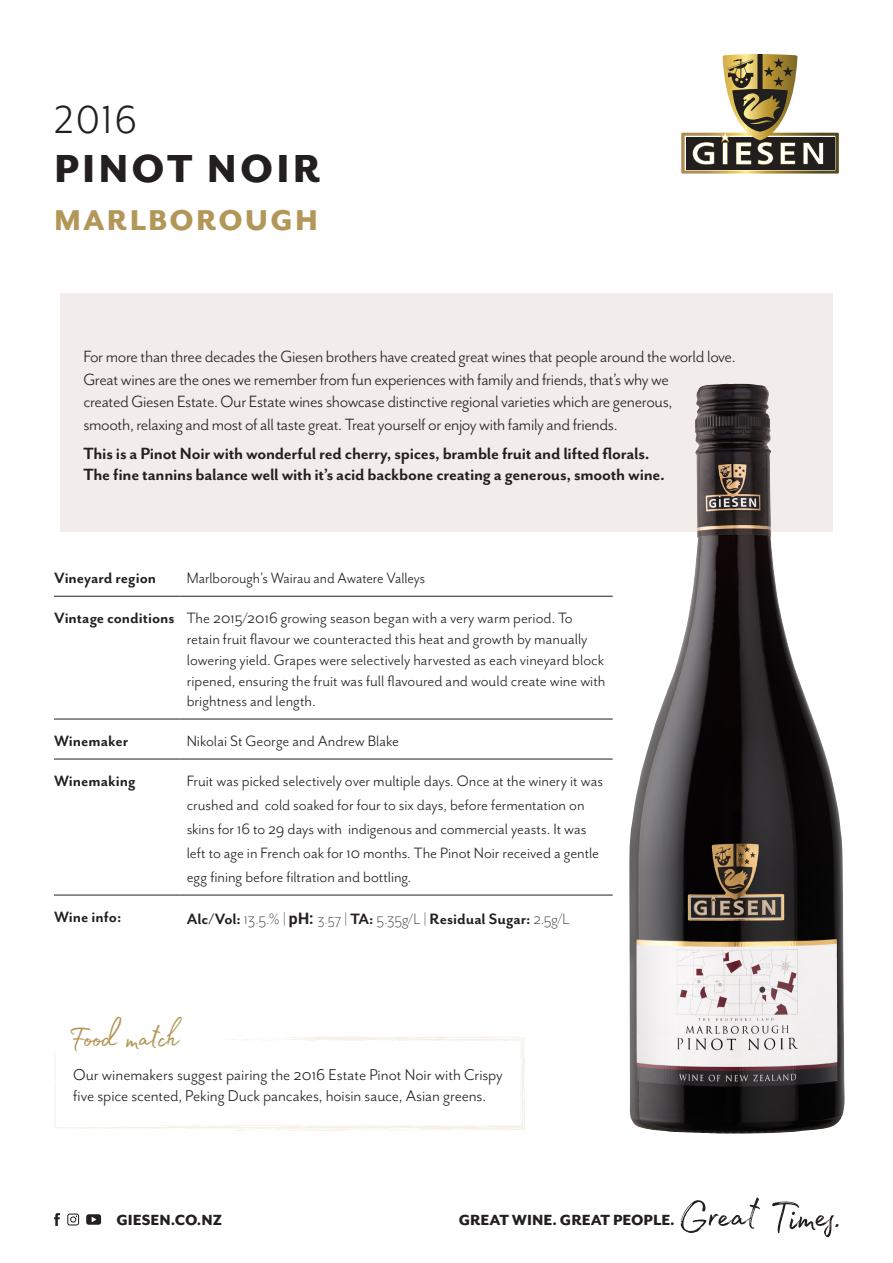
<style>
.page{position:relative;width:893px;height:1263px;background:#fff}
.page>*{position:absolute;margin:0;border:0;box-sizing:border-box;transform-origin:0 0}
.t1{font:52.35px "Madelyn";letter-spacing:-.015em;color:#231f20}
.t2{font:800 45px "Mr Eaves San OT";letter-spacing:.07em;color:#231f20}
.t3{font:45px "Mr Eaves San OT";color:#231f20}
.t4{font:39px "Madelyn Fill";letter-spacing:-.01em;color:#b39758}
.t5{font:800 33px "Mr Eaves San OT";letter-spacing:.065em;color:#b39758}
.Intro{font:18.75px/22.5px "Mr Eaves San OT";letter-spacing:-.02em;color:#231f20}
.Intro_tasting_note{font:700 18.75px/21px "Mr Eaves San OT";letter-spacing:-.015em;color:#231f20}
.Estate_Range_body_co{font:18px/21px "Mr Eaves San OT";color:#231f20}
.Estate_Range_body_co-2{font:17.25px/20.7px "Mr Eaves San OT";color:#231f20}
.BODY_COPY{font:17.25px/24px "Mr Eaves San OT";letter-spacing:-.005em;color:#231f20}
.Estate_range_sub_hea{font:700 17.25px "Mr Eaves San OT";color:#231f20}
.BODY_COPY-2{font:700 17.25px "Mr Eaves San OT";color:#231f20}
.Estate_Range_body_co-3{font:17.25px "Mr Eaves San OT";color:#231f20;scale:.95 1}
.t6{font:800 16.95px "Mr Eaves San OT";color:#231f20}
.s1{font-weight:300}
.s2{font-family:"Roboto";font-size:15.75px}
.s3{font-weight:300;font-size:15.75px}
</style>
<div class="page">
<div style="left:60px;top:293px;width:773px;height:238px;background:#f2edeb"></div>
<hr style="left:54px;top:596px;width:127px;height:1px;background:#231f20">
<hr style="left:181px;top:596px;width:432px;height:1px;background:#231f20">
<hr style="left:54px;top:719px;width:127px;height:1px;background:#231f20">
<hr style="left:181px;top:719px;width:432px;height:1px;background:#231f20">
<hr style="left:54px;top:759px;width:127px;height:1px;background:#231f20">
<hr style="left:181px;top:759px;width:432px;height:1px;background:#231f20">
<hr style="left:54px;top:895px;width:127px;height:1px;background:#231f20">
<hr style="left:181px;top:895px;width:432px;height:1px;background:#231f20">
<svg style="left:54px;top:1036px;width:471px;height:95px"></svg>
<img style="left:629px;top:384px;width:216px;height:749px">
<svg style="left:681px;top:54px;width:158px;height:120px"></svg>
<svg style="left:86px;top:1214px;width:15px;height:11px"></svg>
<svg style="left:54px;top:1213px;width:6px;height:13px"></svg>
<svg style="left:67px;top:1213px;width:12px;height:12px"></svg>
<p class="t3" style="left:54px;top:95px;width:85px">2016</p>
<p class="t2" style="left:54px;top:144px;width:268px">PINOT NOIR</p>
<p class="t5" style="left:54px;top:202px;width:266px">MARLBOROUGH</p>
<p class="Intro" style="left:83px;top:346px;width:654px">For more than three decades the Giesen brothers have created great wines that people around the world love.<br>Great wines are the ones we remember from fun experiences with family and friends, that’s why we<br>created Giesen Estate. Our Estate wines showcase distinctive regional varieties which are generous,<br>smooth, relaxing and most of all taste great. Treat yourself or enjoy with family and friends.</p>
<p class="Intro_tasting_note" style="left:83px;top:443px;width:583px">This is a Pinot Noir with wonderful red cherry, spices, bramble fruit and lifted florals.<br>The fine tannins balance well with it’s acid backbone creating a generous, smooth wine.</p>
<p class="Estate_range_sub_hea" style="left:54px;top:569px;width:104px">Vineyard region</p>
<p class="Estate_Range_body_co-3" style="left:187px;top:569px;width:253px">Marlborough’s Wairau and Awatere Valleys</p>
<p class="Estate_range_sub_hea" style="left:54px;top:609px;width:122px">Vintage conditions</p>
<p class="Estate_Range_body_co-2" style="left:187px;top:608px;width:420px">The 2015/2016 growing season began with a very warm period. To retain fruit flavour we counteracted this heat and growth by manually lowering yield. Grapes were selectively harvested as each vineyard block ripened, ensuring the fruit was full flavoured and would create wine with brightness and length.</p>
<p class="Estate_range_sub_hea" style="left:54px;top:732px;width:76px">Winemaker</p>
<p class="Estate_Range_body_co-2" style="left:187px;top:731px;width:214px">Nikolai St George and Andrew Blake</p>
<p class="Estate_range_sub_hea" style="left:54px;top:772px;width:83px">Winemaking</p>
<p class="BODY_COPY" style="left:187px;top:769px;width:418px">Fruit was picked selectively over multiple days. Once at the winery it was crushed and cold soaked for four to six days, before fermentation on skins for 16 to 29 days with indigenous and commercial yeasts. It was left to age in French oak for 10 months. The Pinot Noir received a gentle egg fining before filtration and bottling.</p>
<p class="Estate_range_sub_hea" style="left:54px;top:908px;width:69px">Wine info:</p>
<p class="BODY_COPY-2" style="left:187px;top:910px;width:384px">Alc/Vol: <span class="s1">13.5.% |</span> <span class="s2">pH:</span> <span class="s3">3.57</span> <span class="s1">|</span> TA: <span class="s1">5.35g/L |</span> Residual Sugar: <span class="s1">2.5g/L</span></p>
<p class="t4" style="left:69px;top:1009px;width:112px">Food match</p>
<p class="Estate_Range_body_co" style="left:73px;top:1064px;width:431px">Our winemakers suggest pairing the 2016 Estate Pinot Noir with Crispy five spice scented, Peking Duck pancakes, hoisin sauce, Asian greens.</p>
<p class="t1" style="left:678px;top:1176px;width:165px">Great Times.</p>
<p class="t6" style="left:116px;top:1210px;width:107px">GIESEN.CO.NZ</p>
<p class="t6" style="left:459px;top:1210px;width:218px">GREAT WINE. GREAT PEOPLE.</p>
</div>
